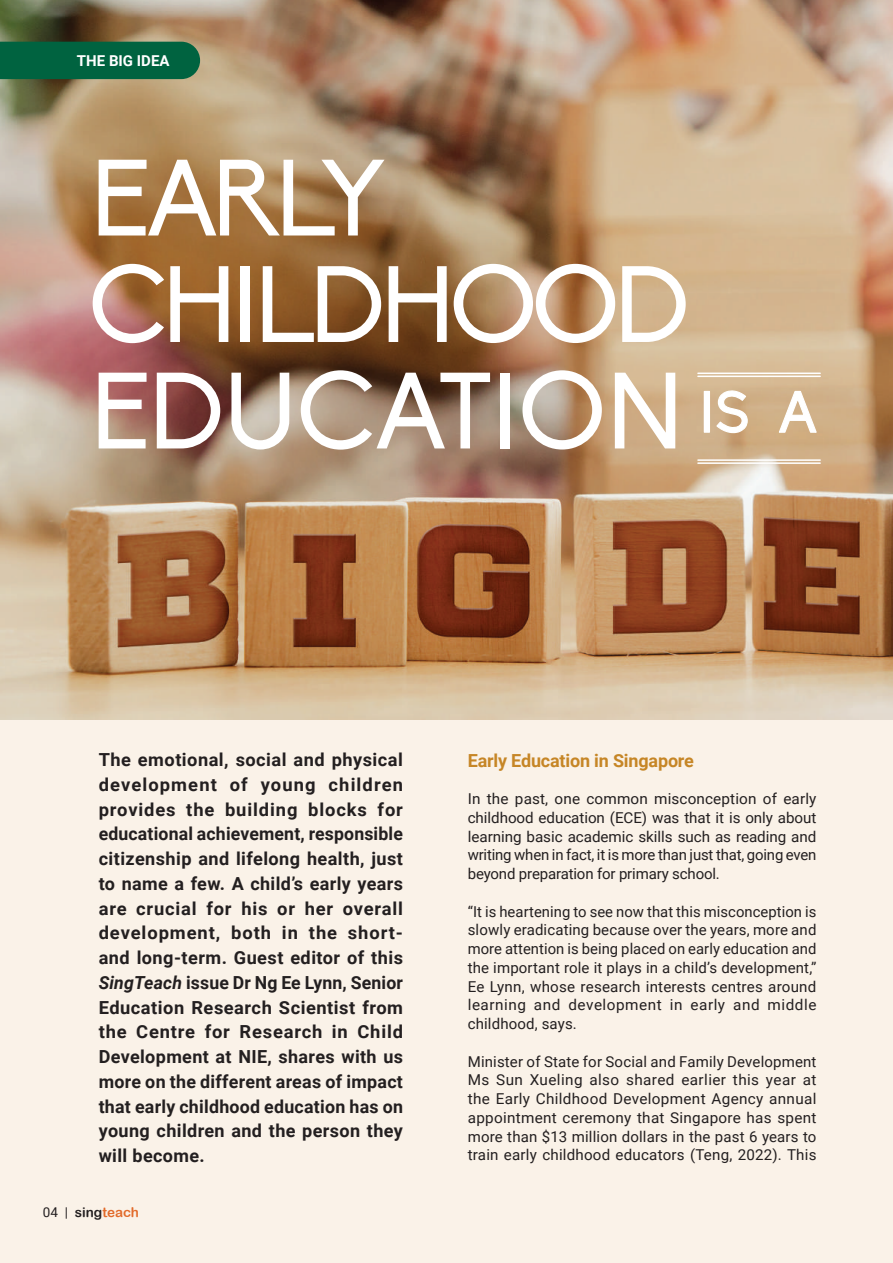
<style>
.page{position:relative;width:893px;height:1263px;background:#faf2e8}
.page>*{position:absolute;margin:0;border:0;box-sizing:border-box;transform-origin:0 0}
.t1{font:106.5px/106.5px "Biko";letter-spacing:-.04em;color:#fff}
.t2{font:700 18px/24.8px "Roboto";letter-spacing:.02em;color:#231f20;text-align:justify}
.t3{font:700 18px "Roboto";letter-spacing:-.01em;color:#c68626}
.t4{font:15px/18.8px "Roboto";letter-spacing:.01em;color:#231f20;text-align:justify}
.t5{font:700 15px "Roboto";color:#fff}
.t6{font:13.5px "Arial Rounded MT Bold";color:#e26b2b}
.s1{font-style:italic}
.s2{font-family:"Roboto";color:#231f20}
.s3{color:#231f20}
</style>
<div class="page">
<img style="left:0;top:0;width:893px;height:720px">
<hr style="left:698px;top:372px;width:122px;height:2px;background:#fff">
<hr style="left:698px;top:376px;width:122px;height:1px;background:#fff">
<hr style="left:698px;top:459px;width:122px;height:2px;background:#fff">
<hr style="left:698px;top:462px;width:122px;height:2px;background:#fff">
<div style="left:0;top:42px;width:200px;height:37px;background:#006340"></div>
<p class="t5" style="left:77px;top:50px;width:94px">THE BIG IDEA</p>
<h1 class="t1" style="left:89px;top:148px;width:730px">EARLY<br>CHILDHOOD<br>EDUCATION <sup>IS</sup> <sup>A</sup></h1>
<p class="t2" style="left:99px;top:747px;width:306px">The emotional, social and physical development of young children provides the building blocks for educational achievement, responsible citizenship and lifelong health, just to name a few. A child’s early years are crucial for his or her overall development, both in the short&shy;and long-term. Guest editor of this <span class="s1">SingTeach</span> issue Dr Ng Ee Lynn, Senior Education Research Scientist from the Centre for Research in Child Development at NIE, shares with us more on the different areas of impact that early childhood education has on young children and the person they will become.</p>
<p class="t6" style="left:43px;top:1204px;width:98px"><span class="s2">04 |</span> <span class="s3">sing</span>teach</p>
<p class="t3" style="left:468px;top:747px;width:228px">Early Education in Singapore</p>
<p class="t4" style="left:468px;top:789px;width:350px">In the past, one common misconception of early childhood education (ECE) was that it is only about learning basic academic skills such as reading and writing when in fact, it is more than just that, going even beyond preparation for primary school.</p>
<p class="t4" style="left:468px;top:901px;width:350px">“It is heartening to see now that this misconception is slowly eradicating because over the years, more and more attention is being placed on early education and the important role it plays in a child’s development,” Ee Lynn, whose research interests centres around learning and development in early and middle childhood, says.</p>
<p class="t4" style="left:468px;top:1051px;width:350px">Minister of State for Social and Family Development Ms Sun Xueling also shared earlier this year at the Early Childhood Development Agency annual appointment ceremony that Singapore has spent more than $13 million dollars in the past 6 years to train early childhood educators (Teng, 2022). This</p>
</div>
